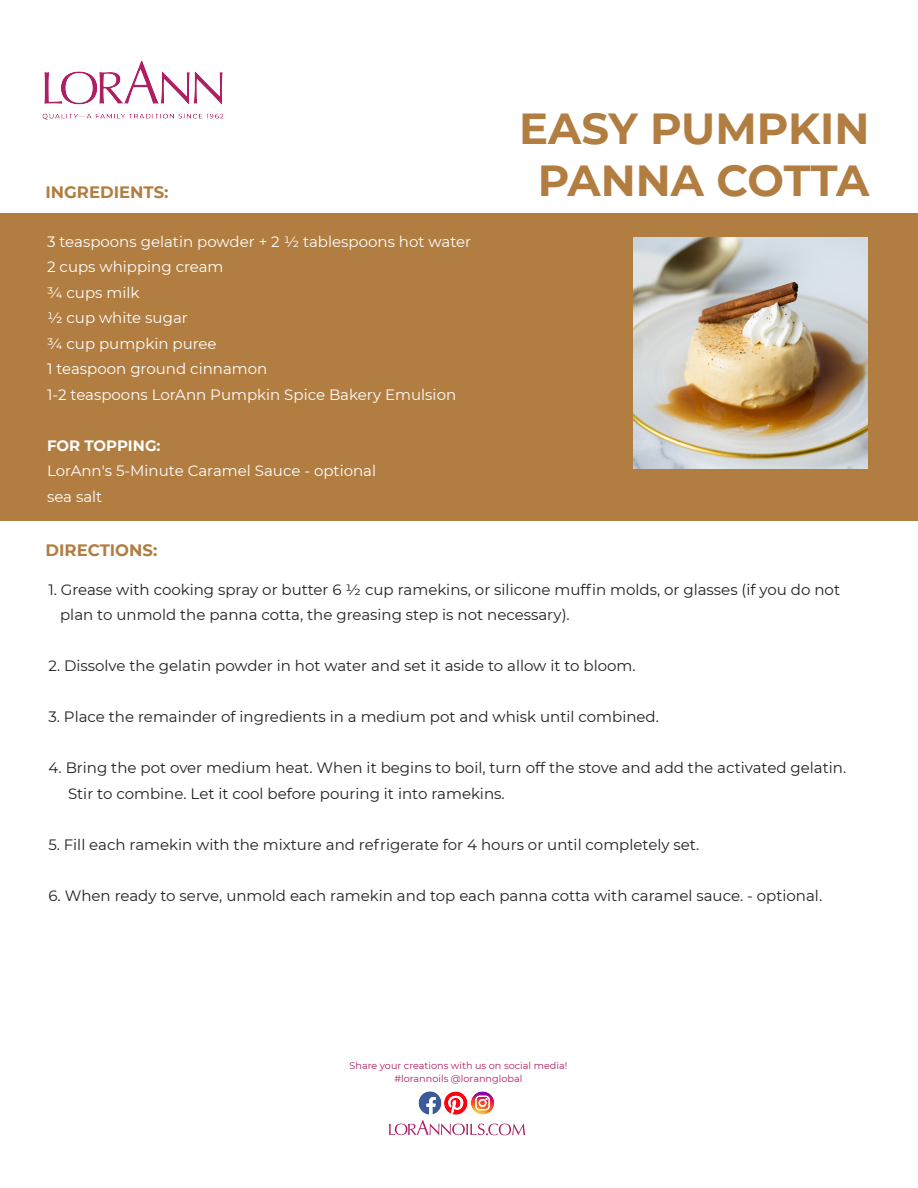
<style>
.page{position:relative;width:918px;height:1188px;background:#fff}
.page>*{position:absolute;margin:0;border:0;box-sizing:border-box;transform-origin:0 0}
.t1{font:700 43.35px/52.1px "Montserrat";color:#b27d41;text-align:center}
.t2{font:700 16.5px "Montserrat";color:#b27d41}
.t3{font:15px/25.5px "Montserrat";color:#231f20}
.t4{font:15px/25.5px "Montserrat";color:#fff}
.t5{font:700 15px "Montserrat";letter-spacing:-.005em;color:#fff}
.t6{font:9.6px/13.5px "Montserrat";color:#ae1f64;text-align:center}
</style>
<div class="page">
<div style="left:0;top:213px;width:918px;height:308px;background:#b27d41"></div>
<img style="left:389px;top:1120px;width:136px;height:16px">
<img style="left:418px;top:1091px;width:49px;height:24px">
<img style="left:467px;top:1091px;width:28px;height:24px">
<img style="left:42px;top:60px;width:182px;height:60px">
<img style="left:634px;top:238px;width:233px;height:231px">
<p class="t2" style="left:46px;top:180px;width:124px">INGREDIENTS:</p>
<p class="t4" style="left:47px;top:228px;width:426px">3 teaspoons gelatin powder + 2 ½ tablespoons hot water<br>2 cups whipping cream<br>¾ cups milk<br>½ cup white sugar<br>¾ cup pumpkin puree<br>1 teaspoon ground cinnamon<br>1-2 teaspoons LorAnn Pumpkin Spice Bakery Emulsion</p>
<p class="t5" style="left:47px;top:435px;width:115px">FOR TOPPING:</p>
<p class="t4" style="left:47px;top:458px;width:331px">LorAnn's 5-Minute Caramel Sauce - optional sea salt</p>
<p class="t2" style="left:46px;top:538px;width:113px">DIRECTIONS:</p>
<h1 class="t1" style="left:519px;top:100px;width:352px">EASY PUMPKIN<br>PANNA COTTA</h1>
<p class="t3" style="left:60px;top:576px;width:781px;text-indent:-12px">1. Grease with cooking spray or butter 6 ½ cup ramekins, or silicone muffin molds, or glasses (if you do not plan to unmold the panna cotta, the greasing step is not necessary).</p>
<p class="t3" style="left:48px;top:653px;width:589px">2. Dissolve the gelatin powder in hot water and set it aside to allow it to bloom.</p>
<p class="t3" style="left:48px;top:704px;width:612px">3. Place the remainder of ingredients in a medium pot and whisk until combined.</p>
<p class="t3" style="left:68px;top:755px;width:780px;text-indent:-20px">4. Bring the pot over medium heat. When it begins to boil, turn off the stove and add the activated gelatin.<br>Stir to combine. Let it cool before pouring it into ramekins.</p>
<p class="t3" style="left:48px;top:831px;width:652px">5. Fill each ramekin with the mixture and refrigerate for 4 hours or until completely set.</p>
<p class="t3" style="left:48px;top:882px;width:775px">6. When ready to serve, unmold each ramekin and top each panna cotta with caramel sauce. - optional.</p>
<p class="t6" style="left:350px;top:1058px;width:219px">Share your creations with us on social media! #lorannoils @lorannglobal</p>
</div>
